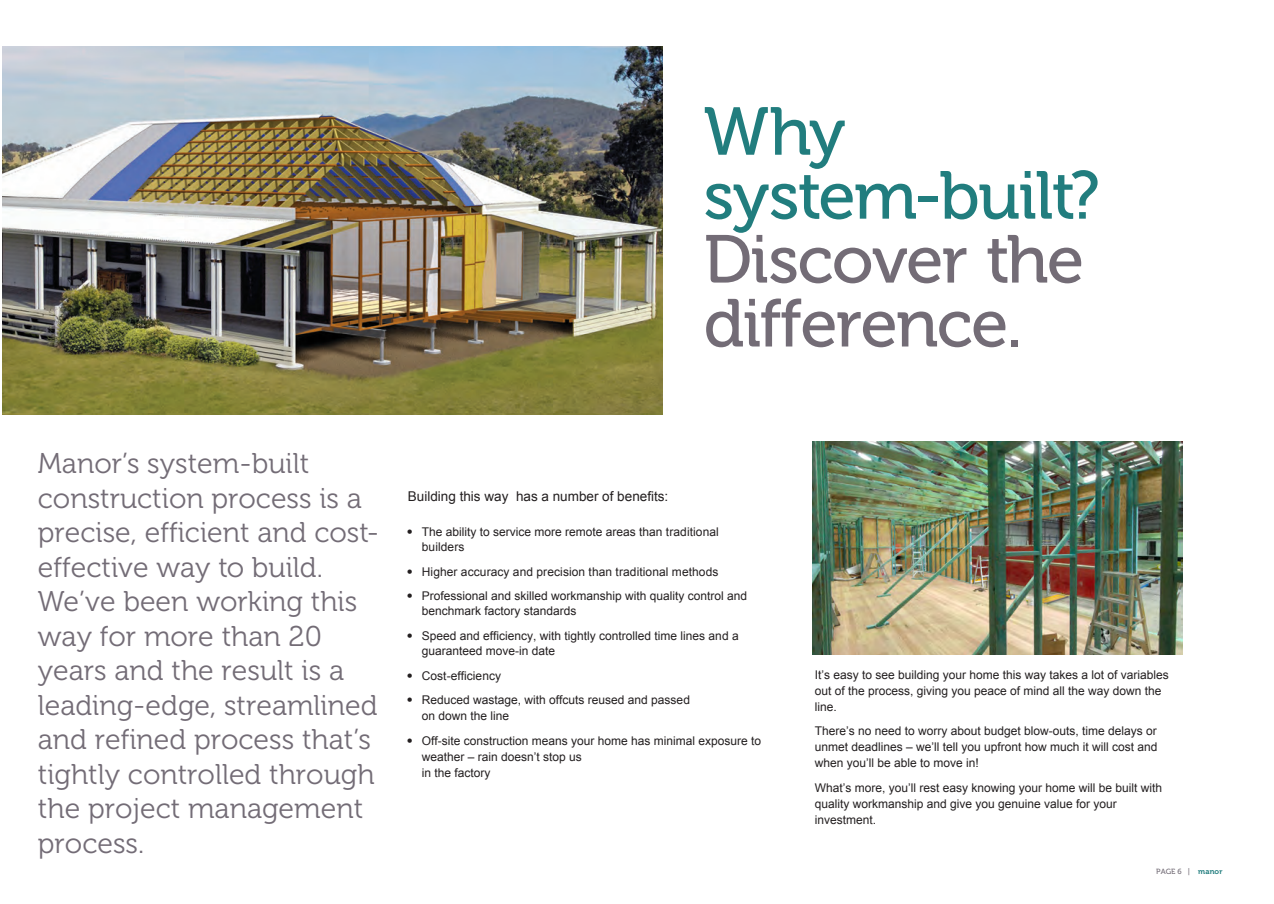
<style>
.page{position:relative;width:1274px;height:904px;background:#fff}
.page>*{position:absolute;margin:0;border:0;box-sizing:border-box;transform-origin:0 0}
.t1{font:67.5px/63.9px "Museo 500";letter-spacing:-.025em;color:#736c76}
.t2{font:67.5px/63.9px "Museo 500";letter-spacing:-.025em;color:#217d7e}
.t3{font:28.5px/34.5px "Museo 300";color:#736c76}
.t4{font:13.5px "Arial";color:#231f20}
.t5{font:12px/16px "Arial";color:#231f20}
.t6{font:7.5px "Museo 500";color:#736c76}
.s1{font-family:"Univers";font-weight:300}
.s2{font-family:"Museo 700";color:#217d7e}
</style>
<div class="page">
<img style="left:812px;top:441px;width:370px;height:213px">
<img style="left:2px;top:47px;width:660px;height:367px">
<h1 class="t2" style="left:704px;top:101px;width:398px">Why system-built?</h1>
<h1 class="t1" style="left:704px;top:229px;width:382px">Discover the difference.</h1>
<p class="t3" style="left:38px;top:447px;width:343px">Manor’s system-built construction process is a precise, efficient and cost&shy;effective way to build.<br>We’ve been working this way for more than 20 years and the result is a leading-edge, streamlined and refined process that’s tightly controlled through the project management process.</p>
<p class="t4" style="left:408px;top:487px;width:262px">Building this way has a number of benefits:</p>
<p class="t5" style="left:422px;top:524px;width:299px;line-height:15.1px;text-indent:-15px"><span class="s1">•</span> The ability to service more remote areas than traditional builders</p>
<p class="t5" style="left:407px;top:563px;width:313px"><span class="s1">•</span> Higher accuracy and precision than traditional methods</p>
<p class="t5" style="left:422px;top:588px;width:327px;line-height:15.1px;text-indent:-15px"><span class="s1">•</span> Professional and skilled workmanship with quality control and benchmark factory standards</p>
<p class="t5" style="left:422px;top:628px;width:318px;line-height:15.1px;text-indent:-15px"><span class="s1">•</span> Speed and efficiency, with tightly controlled time lines and a guaranteed move-in date</p>
<p class="t5" style="left:407px;top:668px;width:96px"><span class="s1">•</span> Cost-efficiency</p>
<p class="t5" style="left:422px;top:692px;width:270px;text-indent:-15px"><span class="s1">•</span> Reduced wastage, with offcuts reused and passed on down the line</p>
<p class="t5" style="left:422px;top:733px;width:341px;text-indent:-15px"><span class="s1">•</span> Off-site construction means your home has minimal exposure to weather – rain doesn’t stop us<br>in the factory</p>
<p class="t5" style="left:815px;top:667px;width:356px">It’s easy to see building your home this way takes a lot of variables out of the process, giving you peace of mind all the way down the line.</p>
<p class="t5" style="left:815px;top:723px;width:344px;text-align:justify">There’s no need to worry about budget blow-outs, time delays or unmet deadlines – we’ll tell you upfront how much it will cost and when you’ll be able to move in!</p>
<p class="t5" style="left:815px;top:780px;width:349px">What’s more, you’ll rest easy knowing your home will be built with quality workmanship and give you genuine value for your investment.</p>
<p class="t6" style="left:1156px;top:867px;width:68px">PAGE 6 | <span class="s2">manor</span></p>
</div>
